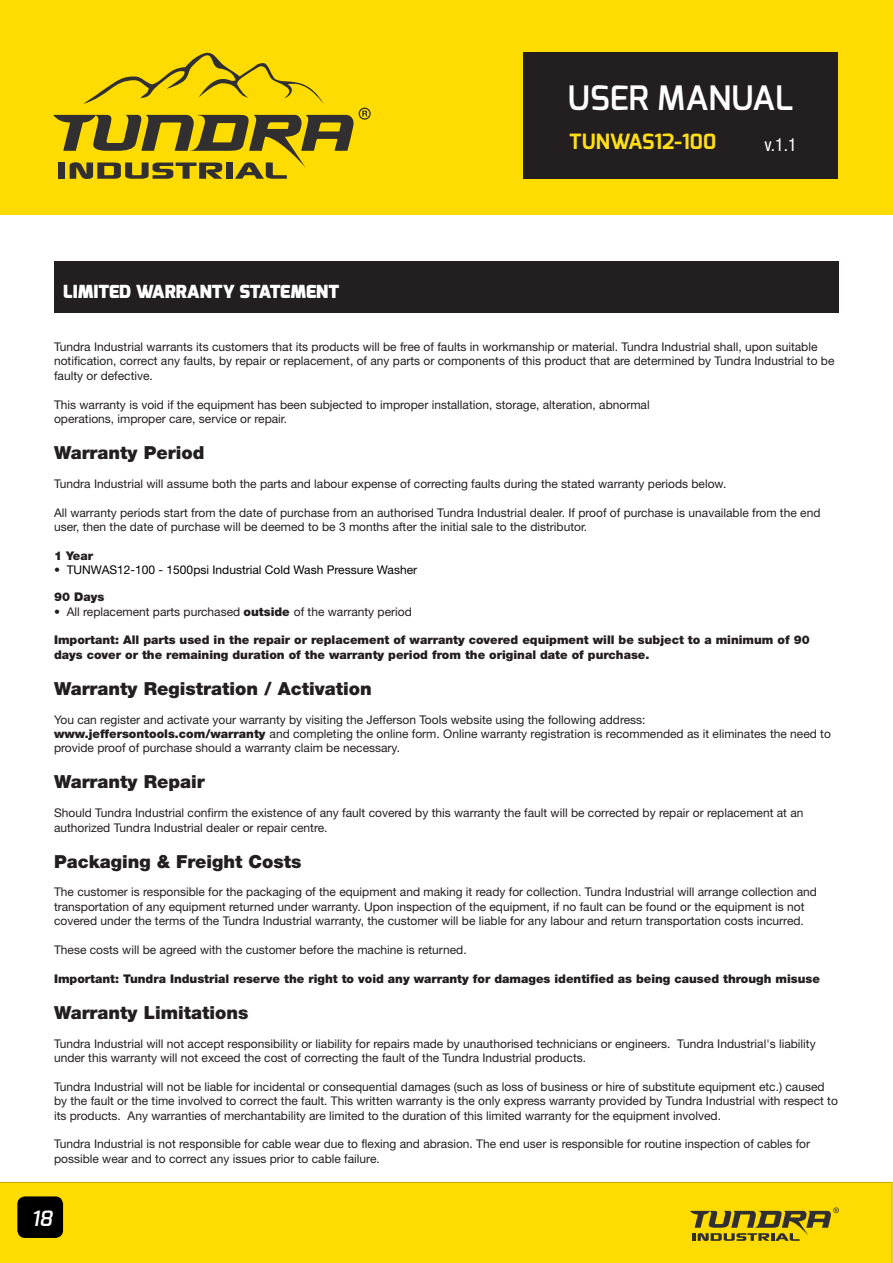
<style>
.page{position:relative;width:893px;height:1263px;background:#fff}
.page>*{position:absolute;margin:0;border:0;box-sizing:border-box;transform-origin:0 0}
.t1{font:600 33.6px "Exo";color:#fff}
.t2{font:700 21px "Exo";color:#ffde17}
.t3{font:italic 600 21px "Exo";color:#fff}
.Heading_2{font:900 18px "Helvetica Neue LT Std";color:#231f20}
.t4{font:900 18px "Exo";color:#fff}
.t5{font:condensed 18px "Helvetica Neue LT Std";color:#fff}
.Basic{font:12px/14.4px "Helvetica Neue LT Std";color:#231f20}
.Heading_2-2{font:12px/14.4px "Helvetica Neue LT Std";color:#231f20}
.Basic-2{font:900 12px/14.4px "Helvetica Neue LT Std";color:#231f20}
.Heading_2-3{font:900 12px "Helvetica Neue LT Std";color:#231f20}
.t6{font:12px "Helvetica Neue LT Std";color:#000}
.s1{color:#231f20}
.s2{font-weight:900}
</style>
<div class="page">
<div style="left:0;top:0;width:891px;height:215px;background:#ffdc01"></div>
<hr style="left:892px;top:0;width:1px;height:215px;background:#ffdc01">
<svg style="left:53px;top:52px;width:318px;height:127px"></svg>
<div style="left:0;top:1182px;width:892px;height:81px;background:#ffdc01"></div>
<svg style="left:690px;top:1207px;width:149px;height:34px;background:#b19b12"></svg>
<div style="left:18px;top:1197px;width:44px;height:40px;background:#000;border-radius:7px"></div>
<div style="left:17px;top:1196px;width:46px;height:42px;border:2px solid #000;border-radius:7px"></div>
<div style="left:524px;top:53px;width:314px;height:126px;background:#231f20"></div>
<div style="left:54px;top:261px;width:785px;height:51px;background:#231f20"></div>
<p class="t4" style="left:63px;top:280px;width:278px">LIMITED WARRANTY STATEMENT</p>
<h1 class="t1" style="left:567px;top:76px;width:228px">USER MANUAL</h1>
<h2 class="t2" style="left:569px;top:128px;width:148px">TUNWAS12-100</h2>
<h3 class="t5" style="left:765px;top:134px;width:34px">v.1.1</h3>
<p class="Basic" style="left:54px;top:339px;width:782px">Tundra Industrial warrants its customers that its products will be free of faults in workmanship or material. Tundra Industrial shall, upon suitable notification, correct any faults, by repair or replacement, of any parts or components of this product that are determined by Tundra Industrial to be faulty or defective.</p>
<p class="Basic" style="left:54px;top:397px;width:597px">This warranty is void if the equipment has been subjected to improper installation, storage, alteration, abnormal operations, improper care, service or repair.</p>
<p class="Heading_2" style="left:54px;top:442px;width:152px">Warranty Period</p>
<p class="Basic" style="left:54px;top:476px;width:674px">Tundra Industrial will assume both the parts and labour expense of correcting faults during the stated warranty periods below.</p>
<p class="Basic" style="left:54px;top:505px;width:768px">All warranty periods start from the date of purchase from an authorised Tundra Industrial dealer. If proof of purchase is unavailable from the end user, then the date of purchase will be deemed to be 3 months after the initial sale to the distributor.</p>
<p class="Basic-2" style="left:54px;top:548px;width:41px">1 Year</p>
<p class="t6" style="left:54px;top:563px;width:365px"><span class="s1">•</span> TUNWAS12-100 - 1500psi Industrial Cold Wash Pressure Washer</p>
<p class="Basic-2" style="left:54px;top:590px;width:52px">90 Days</p>
<p class="Basic" style="left:54px;top:604px;width:359px">• All replacement parts purchased <span class="s2">outside</span> of the warranty period</p>
<p class="Basic-2" style="left:54px;top:633px;width:757px">Important: All parts used in the repair or replacement of warranty covered equipment will be subject to a minimum of 90 days cover or the remaining duration of the warranty period from the original date of purchase.</p>
<p class="Heading_2" style="left:54px;top:678px;width:319px">Warranty Registration / Activation</p>
<p class="Heading_2-2" style="left:54px;top:712px;width:593px">You can register and activate your warranty by visiting the Jefferson Tools website using the following address:</p>
<p class="Heading_2-2" style="left:54px;top:726px;width:778px"><span class="s2">www.jeffersontools.com/warranty</span> and completing the online form. Online warranty registration is recommended as it eliminates the need to provide proof of purchase should a warranty claim be necessary.</p>
<p class="Heading_2" style="left:54px;top:771px;width:152px">Warranty Repair</p>
<p class="Heading_2-2" style="left:54px;top:805px;width:751px">Should Tundra Industrial confirm the existence of any fault covered by this warranty the fault will be corrected by repair or replacement at an authorized Tundra Industrial dealer or repair centre.</p>
<p class="Heading_2" style="left:54px;top:850px;width:249px">Packaging &amp; Freight Costs</p>
<p class="Heading_2-2" style="left:54px;top:885px;width:765px">The customer is responsible for the packaging of the equipment and making it ready for collection. Tundra Industrial will arrange collection and transportation of any equipment returned under warranty. Upon inspection of the equipment, if no fault can be found or the equipment is not covered under the terms of the Tundra Industrial warranty, the customer will be liable for any labour and return transportation costs incurred.</p>
<p class="Heading_2-2" style="left:54px;top:942px;width:414px">These costs will be agreed with the customer before the machine is returned.</p>
<p class="Heading_2-3" style="left:54px;top:971px;width:768px">Important: Tundra Industrial reserve the right to void any warranty for damages identified as being caused through misuse</p>
<p class="Heading_2" style="left:54px;top:1002px;width:196px">Warranty Limitations</p>
<p class="Basic" style="left:54px;top:1036px;width:763px">Tundra Industrial will not accept responsibility or liability for repairs made by unauthorised technicians or engineers. Tundra Industrial's liability under this warranty will not exceed the cost of correcting the fault of the Tundra Industrial products.</p>
<p class="Basic" style="left:54px;top:1079px;width:785px">Tundra Industrial will not be liable for incidental or consequential damages (such as loss of business or hire of substitute equipment etc.) caused by the fault or the time involved to correct the fault. This written warranty is the only express warranty provided by Tundra Industrial with respect to its products. Any warranties of merchantability are limited to the duration of this limited warranty for the equipment involved.</p>
<p class="Basic" style="left:54px;top:1137px;width:758px">Tundra Industrial is not responsible for cable wear due to flexing and abrasion. The end user is responsible for routine inspection of cables for possible wear and to correct any issues prior to cable failure.</p>
<h2 class="t3" style="left:32px;top:1205px;width:22px">18</h2>
</div>
